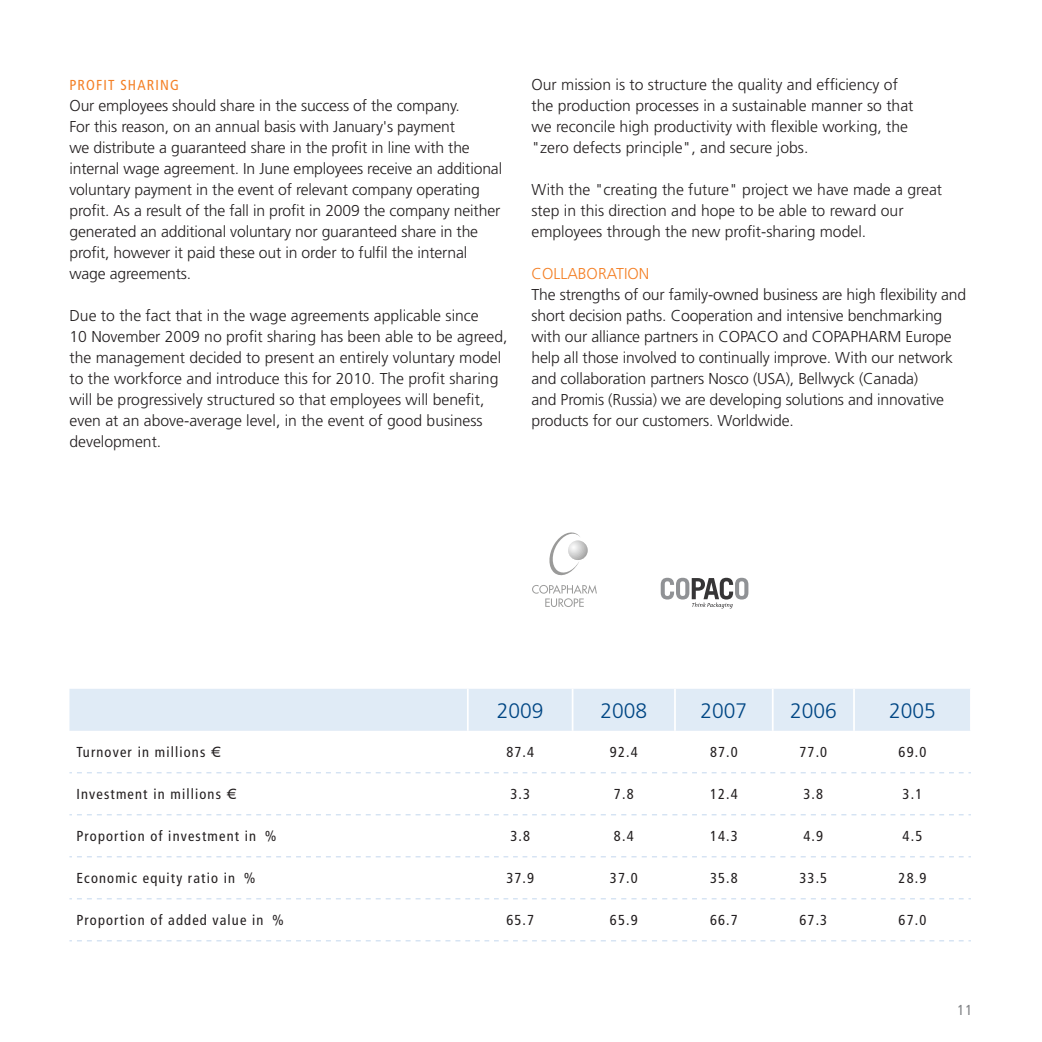
<style>
.page{position:relative;width:1042px;height:1042px;background:#fff}
.page>*{position:absolute;margin:0;border:0;box-sizing:border-box;transform-origin:0 0}
.t1{font:300 21px "Frutiger";color:#004684}
.t2{font:300 15.75px/21px "Frutiger";letter-spacing:-.01em;color:#231f20}
.t3{font:300 15.75px "Frutiger";color:#f48026}
.t4{font:condensed 14.35px "Frutiger";letter-spacing:.08em;color:#231f20}
.t5{font:condensed 14.35px "Frutiger";letter-spacing:.08em;color:#f48026}
.t6{font:condensed 14.35px "Frutiger";color:#808285}
</style>
<div class="page">
<div style="left:69px;top:689px;width:901px;height:42px;background:#e0ebf6"></div>
<svg style="left:69px;top:772px;width:902px;height:1px"></svg>
<svg style="left:69px;top:814px;width:902px;height:1px"></svg>
<svg style="left:69px;top:856px;width:902px;height:1px"></svg>
<svg style="left:69px;top:940px;width:902px;height:1px"></svg>
<svg style="left:69px;top:898px;width:902px;height:1px"></svg>
<hr style="left:467px;top:689px;width:2px;height:42px;background:#fff">
<hr style="left:572px;top:689px;width:1px;height:42px;background:#fff">
<hr style="left:674px;top:689px;width:2px;height:42px;background:#fff">
<hr style="left:772px;top:689px;width:1px;height:42px;background:#fff">
<hr style="left:853px;top:689px;width:2px;height:42px;background:#fff">
<svg style="left:532px;top:585px;width:65px;height:22px"></svg>
<svg style="left:549px;top:532px;width:39px;height:44px"></svg>
<svg style="left:661px;top:578px;width:87px;height:30px"></svg>
<p class="t5" style="left:69px;top:77px;width:111px">Profit sharing</p>
<p class="t2" style="left:69px;top:96px;width:434px">Our employees should share in the success of the company.<br>For this reason, on an annual basis with January's payment<br>we distribute a guaranteed share in the profit in line with the internal wage agreement. In June employees receive an additional voluntary payment in the event of relevant company operating profit. As a result of the fall in profit in 2009 the company neither generated an additional voluntary nor guaranteed share in the profit, however it paid these out in order to fulfil the internal wage agreements.</p>
<p class="t2" style="left:69px;top:306px;width:439px">Due to the fact that in the wage agreements applicable since<br>10 November 2009 no profit sharing has been able to be agreed, the management decided to present an entirely voluntary model to the workforce and introduce this for 2010. The profit sharing will be progressively structured so that employees will benefit, even at an above-average level, in the event of good business development.</p>
<p class="t2" style="left:531px;top:75px;width:383px">Our mission is to structure the quality and efficiency of the production processes in a sustainable manner so that we reconcile high productivity with flexible working, the "zero defects principle", and secure jobs.</p>
<p class="t2" style="left:531px;top:180px;width:412px">With the "creating the future" project we have made a great step in this direction and hope to be able to reward our employees through the new profit-sharing model.</p>
<p class="t3" style="left:531px;top:265px;width:21px">COLLABORATION</p>
<p class="t2" style="left:531px;top:285px;width:436px">The strengths of our family-owned business are high flexibility and short decision paths. Cooperation and intensive benchmarking with our alliance partners in COPACO and COPAP</p>
<p class="t2" style="left:531px;top:327px;width:423px;text-indent:326px">HARM Europe help all those involved to continually improve. With our network and collaboration partners Nosco (U SA), Bellwyck (Canada)<br>and Promis (Russia) we are developing solutions and innovative products for our customers. Worldwide.</p>
<h1 class="t1" style="left:497px;top:699px;width:48px">2009</h1>
<h1 class="t1" style="left:600px;top:699px;width:48px">2008</h1>
<h1 class="t1" style="left:700px;top:699px;width:48px">2007</h1>
<h1 class="t1" style="left:790px;top:699px;width:48px">2006</h1>
<h1 class="t1" style="left:889px;top:699px;width:48px">2005</h1>
<p class="t4" style="left:76px;top:744px;width:140px">Turnover in millions €</p>
<p class="t4" style="left:506px;top:744px;width:29px">87.4</p>
<p class="t4" style="left:610px;top:744px;width:29px">92.4</p>
<p class="t4" style="left:710px;top:744px;width:29px">87.0</p>
<p class="t4" style="left:799px;top:744px;width:29px">77.0</p>
<p class="t4" style="left:898px;top:744px;width:29px">69.0</p>
<p class="t4" style="left:76px;top:786px;width:155px">Investment in millions €</p>
<p class="t4" style="left:510px;top:786px;width:21px">3.3</p>
<p class="t4" style="left:614px;top:786px;width:21px">7.8</p>
<p class="t4" style="left:710px;top:786px;width:29px">12.4</p>
<p class="t4" style="left:803px;top:786px;width:21px">3.8</p>
<p class="t4" style="left:902px;top:786px;width:21px">3.1</p>
<p class="t4" style="left:76px;top:828px;width:202px">Proportion of investment in %</p>
<p class="t4" style="left:510px;top:828px;width:21px">3.8</p>
<p class="t4" style="left:614px;top:828px;width:21px">8.4</p>
<p class="t4" style="left:710px;top:828px;width:29px">14.3</p>
<p class="t4" style="left:803px;top:828px;width:21px">4.9</p>
<p class="t4" style="left:902px;top:828px;width:21px">4.5</p>
<p class="t4" style="left:76px;top:870px;width:181px">Economic equity ratio in %</p>
<p class="t4" style="left:506px;top:870px;width:29px">37.9</p>
<p class="t4" style="left:610px;top:870px;width:29px">37.0</p>
<p class="t4" style="left:710px;top:870px;width:29px">35.8</p>
<p class="t4" style="left:799px;top:870px;width:29px">33.5</p>
<p class="t4" style="left:898px;top:870px;width:29px">28.9</p>
<p class="t4" style="left:76px;top:912px;width:209px">Proportion of added value in %</p>
<p class="t4" style="left:506px;top:912px;width:29px">65.7</p>
<p class="t4" style="left:610px;top:912px;width:29px">65.9</p>
<p class="t4" style="left:710px;top:912px;width:29px">66.7</p>
<p class="t4" style="left:799px;top:912px;width:29px">67.3</p>
<p class="t4" style="left:898px;top:912px;width:29px">67.0</p>
<p class="t6" style="left:957px;top:1001px;width:17px">11</p>
</div>
